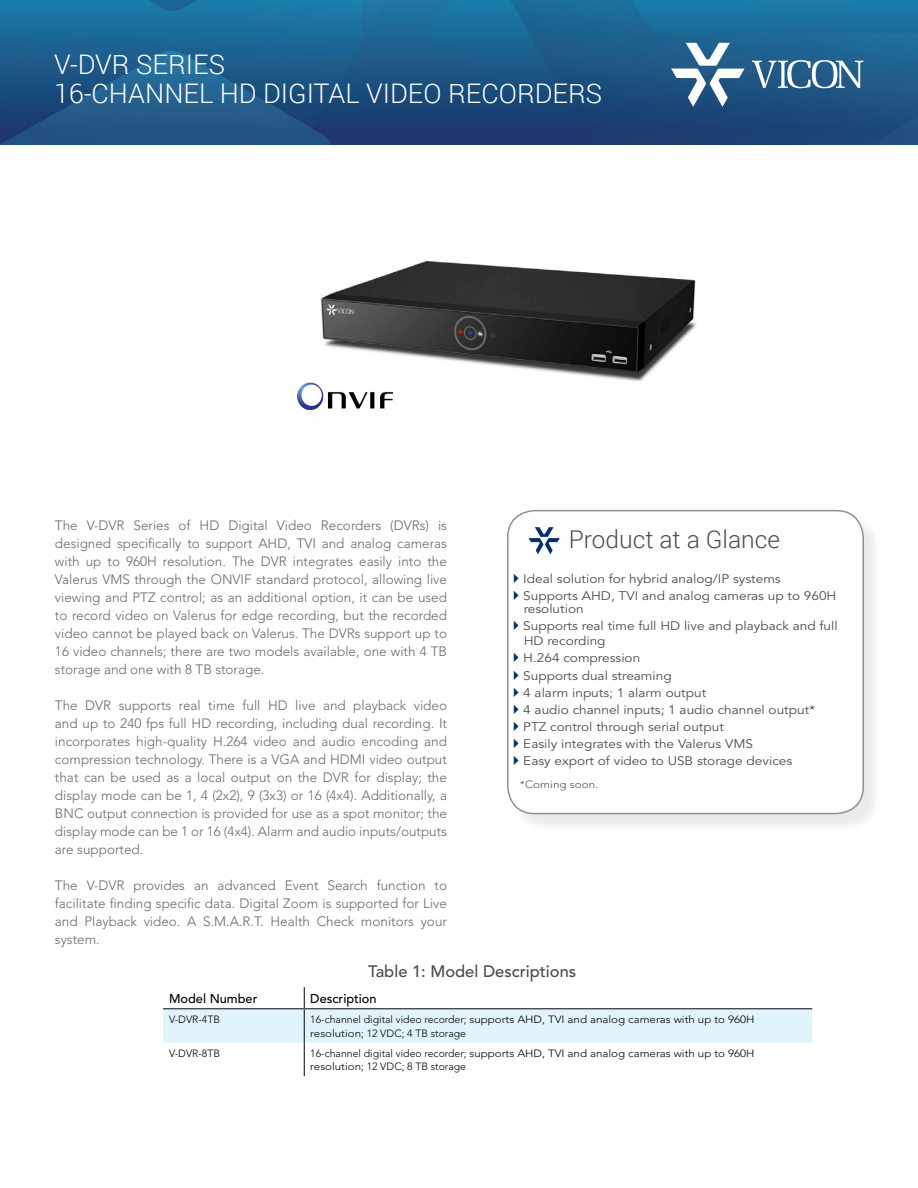
<style>
.page{position:relative;width:918px;height:1188px;background:#fff}
.page>*{position:absolute;margin:0;border:0;box-sizing:border-box;transform-origin:0 0}
.t1{font:300 27px/29.5px "Roboto";color:#fff}
.t2{font:300 24.45px "Roboto";color:#4b4c4d}
.Figure_or_Table_Capt{font:500 16.5px "Avenir LT Std";color:#4b4c4d}
.Body_Text{font:300 13.5px/18px "Avenir LT Std";color:#69696c;text-align:justify}
.Table_Heading_Left{font:500 12.75px "Avenir LT Std";color:#000}
.Features{font:12.3px/13.5px "Avenir LT Std";color:#4b4c4d;scale:1.1 1}
.Table_Data_Left{font:300 10.5px/13.5px "Avenir LT Std";color:#000}
.Figure_or_Table_Capt-2{font:300 10.5px "Avenir LT Std";letter-spacing:.01em;color:#4b4c4d;scale:1.1 1}
.s1{color:#002f73}
</style>
<div class="page">
<svg style="left:0;top:0;width:918px;height:145px;background:#1d5a8a"></svg>
<svg style="left:752px;top:60px;width:111px;height:28px"></svg>
<svg style="left:671px;top:43px;width:74px;height:64px"></svg>
<div style="left:509px;top:512px;width:373px;height:321px;background:#231f20;opacity:.15"></div>
<div style="left:508px;top:511px;width:355px;height:303px;background:#fff;border-radius:27px"></div>
<div style="left:507px;top:510px;width:357px;height:304px;border:2px solid #4b4c4d;border-radius:27px"></div>
<svg style="left:529px;top:527px;width:31px;height:27px"></svg>
<svg style="left:163px;top:987px;width:649px;height:89px"></svg>
<hr style="left:304px;top:1009px;width:1px;height:34px;background:#231f20">
<hr style="left:304px;top:1043px;width:1px;height:33px;background:#231f20">
<img style="left:307px;top:260px;width:389px;height:123px">
<img style="left:298px;top:383px;width:95px;height:26px">
<h1 class="t1" style="left:54px;top:49px;width:550px">V-DVR SERIES<br>16-CHANNEL HD DIGITAL VIDEO RECORDERS</h1>
<p class="Body_Text" style="left:55px;top:517px;width:394px">The V-DVR Series of HD Digital Video Recorders (DVRs) is designed specifically to support AHD, TVI and analog cameras with up to 960H resolution. The DVR integrates easily into the Valerus VMS through the ONVIF standard protocol, allowing live viewing and PTZ control; as an additional option, it can be used to record video on Valerus for edge recording, but the recorded video cannot be played back on Valerus. The DVRs support up to 16 video channels; there are two models available, one with 4 TB storage and one with 8 TB storage.</p>
<p class="Body_Text" style="left:55px;top:697px;width:394px">The DVR supports real time full HD live and playback video and up to 240 fps full HD recording, including dual recording. It incorporates high-quality H.264 video and audio encoding and compression technology. There is a VGA and HDMI video output that can be used as a local output on the DVR for display; the display mode can be 1, 4 (2x2), 9 (3x3) or 16 (4x4). Additionally, a BNC output connection is provided for use as a spot monitor; the display mode can be 1 or 16 (4x4). Alarm and audio inputs/outputs are supported.</p>
<p class="Body_Text" style="left:55px;top:877px;width:394px">The V-DVR provides an advanced Event Search function to facilitate finding specific data. Digital Zoom is supported for Live and Playback video. A S.M.A.R.T. Health Check monitors your system.</p>
<h2 class="t2" style="left:569px;top:522px;width:213px">Product at a Glance</h2>
<p class="Features" style="left:509px;top:572px;width:249px"><span class="s1">✔</span>Ideal solution for hybrid analog/IP systems</p>
<p class="Features" style="left:524px;top:589px;width:286px;text-indent:-15px"><span class="s1">✔</span>Supports AHD, TVI and analog cameras up to 960H resolution</p>
<p class="Features" style="left:524px;top:619px;width:287px;line-height:15px;text-indent:-15px"><span class="s1">✔</span>Supports real time full HD live and playback and full<br>HD recording</p>
<p class="Features" style="left:509px;top:652px;width:121px"><span class="s1">✔</span>H.264 compression</p>
<p class="Features" style="left:509px;top:669px;width:150px"><span class="s1">✔</span>Supports dual streaming</p>
<p class="Features" style="left:509px;top:686px;width:181px"><span class="s1">✔</span>4 alarm inputs; 1 alarm output</p>
<p class="Features" style="left:509px;top:703px;width:280px"><span class="s1">✔</span>4 audio channel inputs; 1 audio channel output*</p>
<p class="Features" style="left:509px;top:720px;width:197px"><span class="s1">✔</span>PTZ control through serial output</p>
<p class="Features" style="left:509px;top:737px;width:224px"><span class="s1">✔</span>Easily integrates with the Valerus VMS</p>
<p class="Features" style="left:509px;top:755px;width:259px"><span class="s1">✔</span>Easy export of video to USB storage devices</p>
<p class="Figure_or_Table_Capt-2" style="left:520px;top:778px;width:73px">*Coming soon.</p>
<p class="Figure_or_Table_Capt" style="left:368px;top:962px;width:210px">Table 1: Model Descriptions</p>
<p class="Table_Heading_Left" style="left:169px;top:991px;width:90px">Model Number</p>
<p class="Table_Heading_Left" style="left:310px;top:991px;width:68px">Description</p>
<p class="Table_Data_Left" style="left:169px;top:1013px;width:52px">V-DVR-4TB</p>
<p class="Table_Data_Left" style="left:310px;top:1013px;width:446px">16-channel digital video recorder; supports AHD, TVI and analog cameras with up to 960H resolution; 12 VDC; 4 TB storage</p>
<p class="Table_Data_Left" style="left:169px;top:1046px;width:52px">V-DVR-8TB</p>
<p class="Table_Data_Left" style="left:310px;top:1046px;width:446px">16-channel digital video recorder; supports AHD, TVI and analog cameras with up to 960H resolution; 12 VDC; 8 TB storage</p>
</div>
